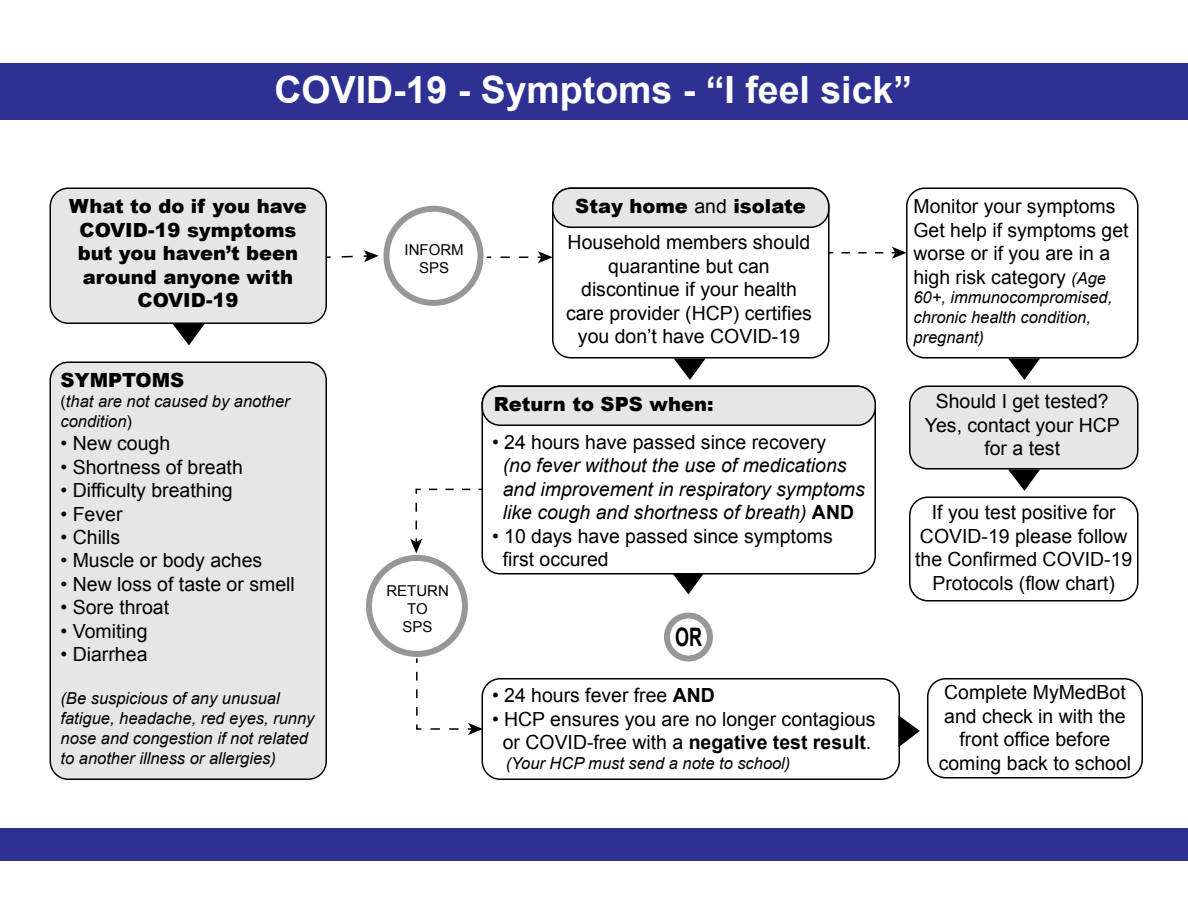
<style>
.page{position:relative;width:1188px;height:918px;background:#fff}
.page>*{position:absolute;margin:0;border:0;box-sizing:border-box;transform-origin:0 0}
.t1{font:700 37.5px "Arial";color:#fff}
.t2{font:700 25.5px "Arial";color:#000;scale:.71 1}
.t3{font:19.5px/23.4px "Arial";color:#000;text-align:center}
.t4{font:italic 19.5px/23.4px "Arial";color:#000}
.t5{font:900 19.5px/23.4px "Arial";color:#000;text-align:center}
.t6{font:italic 16.5px/19.8px "Arial";color:#000}
.t7{font:15px/18px "Arial";color:#000;text-align:center}
.s1{font-style:normal}
.s2{font-weight:900}
.s3{font-weight:700;font-style:normal}
.s4{font-weight:700}
.s5{font-style:italic;font-size:16.5px}
</style>
<div class="page">
<div style="left:0;top:63px;width:1188px;height:57px;background:#2e3192"></div>
<div style="left:552px;top:188px;width:278px;height:170px;border:2px solid #000;border-radius:18px"></div>
<div style="left:50px;top:188px;width:276px;height:135px;background:#e6e6e6;border-radius:18px"></div>
<div style="left:50px;top:188px;width:277px;height:136px;border:2px solid #000;border-radius:18px"></div>
<div style="left:50px;top:362px;width:276px;height:417px;background:#e6e6e6;border-radius:18px"></div>
<div style="left:50px;top:362px;width:277px;height:418px;border:2px solid #000;border-radius:18px"></div>
<div style="left:366px;top:555px;width:102px;height:102px;border:6px solid #979797;border-radius:50%"></div>
<div style="left:383px;top:206px;width:101px;height:100px;border:6px solid #979797;border-radius:50%"></div>
<svg style="left:326px;top:255px;width:27px;height:4px"></svg>
<svg style="left:364px;top:250px;width:15px;height:12px"></svg>
<svg style="left:487px;top:256px;width:41px;height:2px"></svg>
<svg style="left:538px;top:251px;width:15px;height:12px"></svg>
<div style="left:553px;top:188px;width:276px;height:39px;background:#e6e6e6;border-radius:18px"></div>
<div style="left:552px;top:188px;width:278px;height:40px;border:2px solid #000;border-radius:18px"></div>
<div style="left:482px;top:386px;width:394px;height:188px;border:2px solid #000;border-radius:18px"></div>
<div style="left:664px;top:613px;width:49px;height:49px;border:6px solid #979797;border-radius:50%"></div>
<div style="left:482px;top:678px;width:418px;height:102px;border:2px solid #000;border-radius:18px"></div>
<svg style="left:829px;top:252px;width:54px;height:2px"></svg>
<svg style="left:892px;top:247px;width:14px;height:12px"></svg>
<div style="left:906px;top:188px;width:232px;height:170px;border:2px solid #000;border-radius:18px"></div>
<svg style="left:674px;top:358px;width:32px;height:22px"></svg>
<svg style="left:672px;top:573px;width:32px;height:21px"></svg>
<svg style="left:173px;top:324px;width:32px;height:21px"></svg>
<svg style="left:1008px;top:358px;width:32px;height:22px"></svg>
<div style="left:910px;top:386px;width:228px;height:83px;background:#e6e6e6;border-radius:18px"></div>
<div style="left:909px;top:386px;width:229px;height:84px;border:2px solid #000;border-radius:18px"></div>
<svg style="left:1008px;top:470px;width:32px;height:21px"></svg>
<div style="left:909px;top:496px;width:229px;height:106px;border:2px solid #000;border-radius:18px"></div>
<svg style="left:898px;top:715px;width:22px;height:32px"></svg>
<div style="left:927px;top:678px;width:216px;height:100px;border:2px solid #000;border-radius:18px"></div>
<div style="left:0;top:828px;width:1188px;height:33px;background:#2e3192"></div>
<svg style="left:415px;top:488px;width:6px;height:42px"></svg>
<svg style="left:429px;top:489px;width:54px;height:1px"></svg>
<svg style="left:410px;top:538px;width:12px;height:16px"></svg>
<svg style="left:416px;top:724px;width:43px;height:6px"></svg>
<svg style="left:416px;top:658px;width:2px;height:58px"></svg>
<svg style="left:468px;top:723px;width:15px;height:12px"></svg>
<div style="left:482px;top:386px;width:393px;height:39px;background:#e6e6e6;border-radius:18px"></div>
<div style="left:482px;top:386px;width:394px;height:40px;border:2px solid #000;border-radius:18px"></div>
<h1 class="t1" style="left:274px;top:65px;width:639px">COVID-19 - Symptoms - “I feel sick”</h1>
<p class="t5" style="left:69px;top:194px;width:239px">What to do if you have<br>COVID-19 symptoms but you haven’t been around anyone with<br>COVID-19</p>
<p class="t5" style="left:61px;top:368px;width:125px">SYMPTOMS</p>
<p class="t6" style="left:61px;top:392px;width:231px"><span class="s1">(</span>that are not caused by another condition<span class="s1">)</span></p>
<p class="t3" style="left:61px;top:432px;width:111px">• New cough</p>
<p class="t3" style="left:61px;top:456px;width:184px">• Shortness of breath</p>
<p class="t3" style="left:61px;top:479px;width:174px">• Difficulty breathing</p>
<p class="t3" style="left:61px;top:502px;width:64px">• Fever</p>
<p class="t3" style="left:61px;top:526px;width:61px">• Chills</p>
<p class="t3" style="left:61px;top:549px;width:203px">• Muscle or body aches</p>
<p class="t3" style="left:61px;top:573px;width:236px">• New loss of taste or smell</p>
<p class="t3" style="left:61px;top:596px;width:110px">• Sore throat</p>
<p class="t3" style="left:61px;top:619px;width:89px">• Vomiting</p>
<p class="t3" style="left:61px;top:643px;width:89px">• Diarrhea</p>
<p class="t6" style="left:61px;top:689px;width:256px">(Be suspicious of any unusual fatigue, headache, red eyes, runny nose and congestion if not related to another illness or allergies)</p>
<p class="t7" style="left:405px;top:241px;width:61px">INFORM<br>SPS</p>
<p class="t7" style="left:386px;top:582px;width:64px">RETURN<br>TO<br>SPS</p>
<p class="t3" style="left:568px;top:189px;width:244px;line-height:36px"><span class="s2">Stay home</span> and <span class="s2">isolate<br></span>Household members should</p>
<p class="t3" style="left:566px;top:255px;width:247px">quarantine but can discontinue if your health care provider (HCP) certifies you don’t have COVID-19</p>
<p class="t5" style="left:494px;top:392px;width:221px">Return to SPS when:</p>
<p class="t3" style="left:492px;top:431px;width:336px">• 24 hours have passed since recovery</p>
<p class="t4" style="left:503px;top:454px;width:364px">(no fever without the use of medications and improvement in respiratory symptoms like cough and shortness of breath) <span class="s3">AND</span></p>
<p class="t3" style="left:503px;top:524px;width:331px;text-align:left;text-indent:-11px">• 10 days have passed since symptoms first occured</p>
<h2 class="t2" style="left:675px;top:620px;width:40px">OR</h2>
<p class="t3" style="left:492px;top:684px;width:224px">• 24 hours fever free <span class="s4">AND</span></p>
<p class="t3" style="left:492px;top:708px;width:385px">• HCP ensures you are no longer contagious or COVID-free with a <span class="s4">negative test result</span>.</p>
<p class="t6" style="left:506px;top:754px;width:286px">(Your HCP must send a note to school)</p>
<p class="t3" style="left:914px;top:195px;width:217px;text-align:left">Monitor your symptoms<br>Get help if symptoms get worse or if you are in a high risk category <span class="s5">(Age</span></p>
<p class="t6" style="left:913px;top:288px;width:200px">60+, immunocompromised, chronic health condition, pregnant)</p>
<p class="t3" style="left:925px;top:390px;width:196px">Should I get tested?<br>Yes, contact your HCP for a test</p>
<p class="t3" style="left:915px;top:501px;width:219px">If you test positive for<br>COVID-19 please follow the Confirmed COVID-19<br>Protocols (flow chart)</p>
<p class="t3" style="left:939px;top:681px;width:194px">Complete MyMedBot and check in with the front office before coming back to school</p>
</div>
